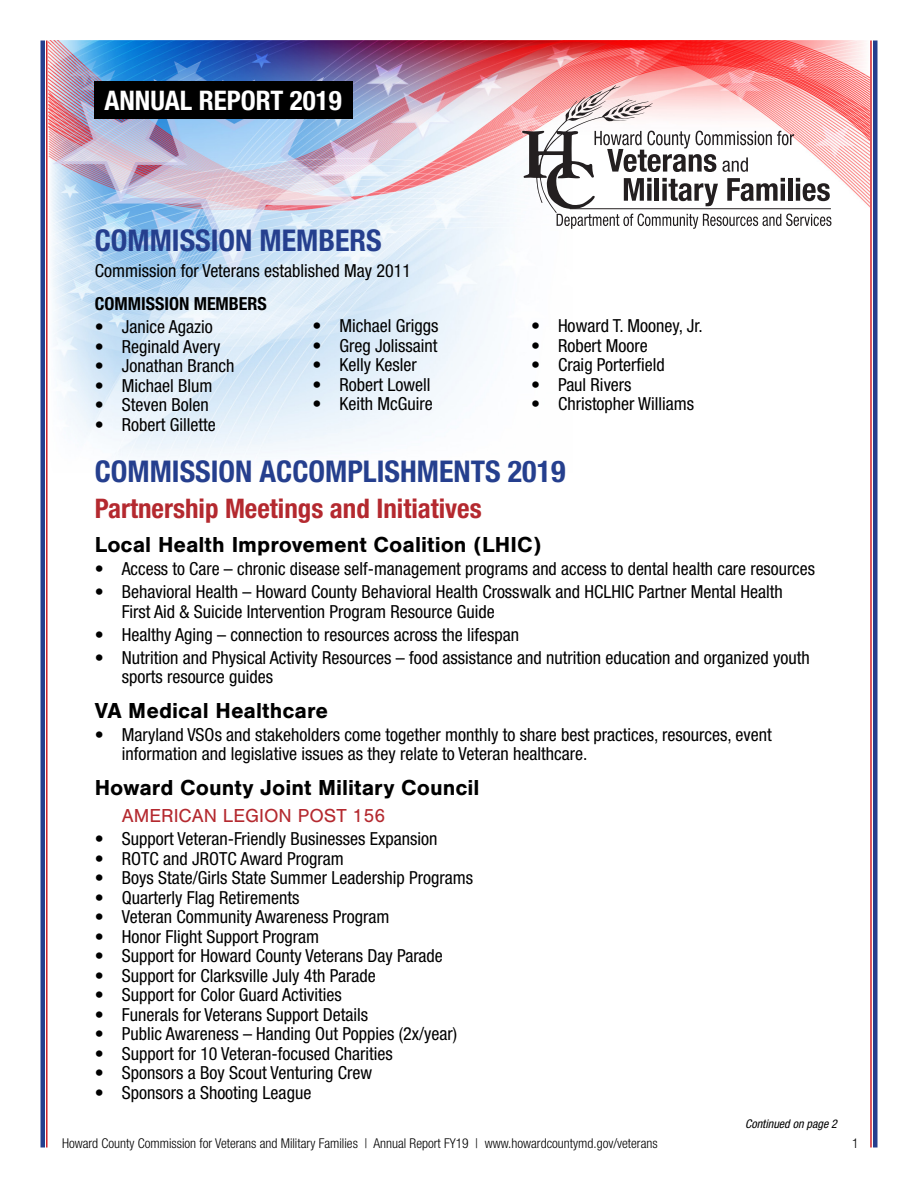
<style>
.page{position:relative;width:918px;height:1188px;background:#fff}
.page>*{position:absolute;margin:0;border:0;box-sizing:border-box;transform-origin:0 0}
.SuccessHeader{font:700 condensed 30px "Helvetica Neue";color:#253f8e}
.Head_2_RED{font:700 condensed 27px "Helvetica Neue";color:#b4292f}
.t1{font:700 condensed 27px "Helvetica Neue";color:#fff}
.PARTNER_Subhead{font:700 22.5px "Nimbus San";color:#000}
.CommunityPartnerLIST{font:19.5px "Nimbus San";color:#b4292f}
.Bullets{font:condensed 18px/19.5px "Helvetica Neue";color:#000}
.Bullets-2{font:700 condensed 18px "Helvetica Neue";color:#000}
.t2{font:300 condensed 13.5px "Helvetica Neue";color:#000}
.continued_on_page{font:italic condensed 12px "Helvetica Neue";color:#000}
</style>
<div class="page">
<div style="left:40px;top:40px;width:5px;height:1108px;background:#253f8e"></div>
<div style="left:873px;top:40px;width:5px;height:1108px;background:#253f8e"></div>
<hr style="left:46px;top:40px;width:2px;height:1108px;background:#d1232a">
<hr style="left:870px;top:40px;width:2px;height:1108px;background:#d1232a">
<img style="left:49px;top:40px;width:820px;height:417px">
<svg style="left:522px;top:85px;width:309px;height:144px"></svg>
<div style="left:94px;top:81px;width:258px;height:38px;background:#000"></div>
<p class="t1" style="left:104px;top:84px;width:239px">ANNUAL REPORT 2019</p>
<p class="SuccessHeader" style="left:95px;top:222px;width:289px">COMMISSION MEMBERS</p>
<p class="Bullets" style="left:95px;top:261px;width:318px">Commission for Veterans established May 2011</p>
<p class="Bullets-2" style="left:95px;top:293px;width:174px">COMMISSION MEMBERS</p>
<p class="Bullets" style="left:95px;top:317px;width:119px">• Janice Agazio</p>
<p class="Bullets" style="left:95px;top:336px;width:127px">• Reginald Avery</p>
<p class="Bullets" style="left:95px;top:356px;width:141px">• Jonathan Branch</p>
<p class="Bullets" style="left:95px;top:375px;width:119px">• Michael Blum</p>
<p class="Bullets" style="left:95px;top:395px;width:115px">• Steven Bolen</p>
<p class="Bullets" style="left:95px;top:414px;width:122px">• Robert Gillette</p>
<p class="Bullets" style="left:312px;top:316px;width:127px">• Michael Griggs</p>
<p class="Bullets" style="left:312px;top:335px;width:126px">• Greg Jolissaint</p>
<p class="Bullets" style="left:312px;top:355px;width:106px">• Kelly Kesler</p>
<p class="Bullets" style="left:312px;top:374px;width:120px">• Robert Lowell</p>
<p class="Bullets" style="left:312px;top:394px;width:122px">• Keith McGuire</p>
<p class="Bullets" style="left:531px;top:316px;width:173px">• Howard T. Mooney, Jr.</p>
<p class="Bullets" style="left:531px;top:335px;width:118px">• Robert Moore</p>
<p class="Bullets" style="left:531px;top:355px;width:135px">• Craig Porterfield</p>
<p class="Bullets" style="left:531px;top:374px;width:102px">• Paul Rivers</p>
<p class="Bullets" style="left:531px;top:394px;width:165px">• Christopher Williams</p>
<p class="SuccessHeader" style="left:95px;top:453px;width:472px">COMMISSION ACCOMPLISHMENTS 2019</p>
<p class="Head_2_RED" style="left:95px;top:492px;width:389px">Partnership Meetings and Initiatives</p>
<p class="PARTNER_Subhead" style="left:95px;top:532px;width:448px">Local Health Improvement Coalition (LHIC)</p>
<p class="Bullets" style="left:95px;top:559px;width:722px">• Access to Care – chronic disease self-management programs and access to dental health care resources</p>
<p class="Bullets" style="left:122px;top:582px;width:662px;text-indent:-27px">• Behavioral Health – Howard County Behavioral Health Crosswalk and HCLHIC Partner Mental Health<br>First Aid &amp; Suicide Intervention Program Resource Guide</p>
<p class="Bullets" style="left:95px;top:624px;width:426px">• Healthy Aging – connection to resources across the lifespan</p>
<p class="Bullets" style="left:122px;top:647px;width:690px;text-indent:-27px">• Nutrition and Physical Activity Resources – food assistance and nutrition education and organized youth sports resource guides</p>
<p class="PARTNER_Subhead" style="left:95px;top:697px;width:235px">VA Medical Healthcare</p>
<p class="Bullets" style="left:122px;top:724px;width:652px;text-indent:-27px">• Maryland VSOs and stakeholders come together monthly to share best practices, resources, event information and legislative issues as they relate to Veteran healthcare.</p>
<p class="PARTNER_Subhead" style="left:95px;top:774px;width:386px">Howard County Joint Military Council</p>
<p class="CommunityPartnerLIST" style="left:122px;top:805px;width:265px">AMERICAN LEGION POST 156</p>
<p class="Bullets" style="left:95px;top:829px;width:344px">• Support Veteran-Friendly Businesses Expansion</p>
<p class="Bullets" style="left:95px;top:849px;width:250px">• ROTC and JROTC Award Program</p>
<p class="Bullets" style="left:95px;top:868px;width:380px">• Boys State/Girls State Summer Leadership Programs</p>
<p class="Bullets" style="left:95px;top:888px;width:206px">• Quarterly Flag Retirements</p>
<p class="Bullets" style="left:95px;top:907px;width:296px">• Veteran Community Awareness Program</p>
<p class="Bullets" style="left:95px;top:927px;width:226px">• Honor Flight Support Program</p>
<p class="Bullets" style="left:95px;top:946px;width:350px">• Support for Howard County Veterans Day Parade</p>
<p class="Bullets" style="left:95px;top:966px;width:283px">• Support for Clarksville July 4th Parade</p>
<p class="Bullets" style="left:95px;top:985px;width:249px">• Support for Color Guard Activities</p>
<p class="Bullets" style="left:95px;top:1005px;width:275px">• Funerals for Veterans Support Details</p>
<p class="Bullets" style="left:95px;top:1024px;width:364px">• Public Awareness – Handing Out Poppies (2x/year)</p>
<p class="Bullets" style="left:95px;top:1044px;width:300px">• Support for 10 Veteran-focused Charities</p>
<p class="Bullets" style="left:95px;top:1063px;width:279px">• Sponsors a Boy Scout Venturing Crew</p>
<p class="Bullets" style="left:95px;top:1083px;width:218px">• Sponsors a Shooting League</p>
<p class="continued_on_page" style="left:745px;top:1117px;width:93px">Continued on page 2</p>
<p class="t2" style="left:62px;top:1135px;width:597px">Howard County Commission for Veterans and Military Families | Annual Report FY19 | www.howardcountymd.gov/veterans</p>
<p class="t2" style="left:852px;top:1135px;width:8px">1</p>
</div>
